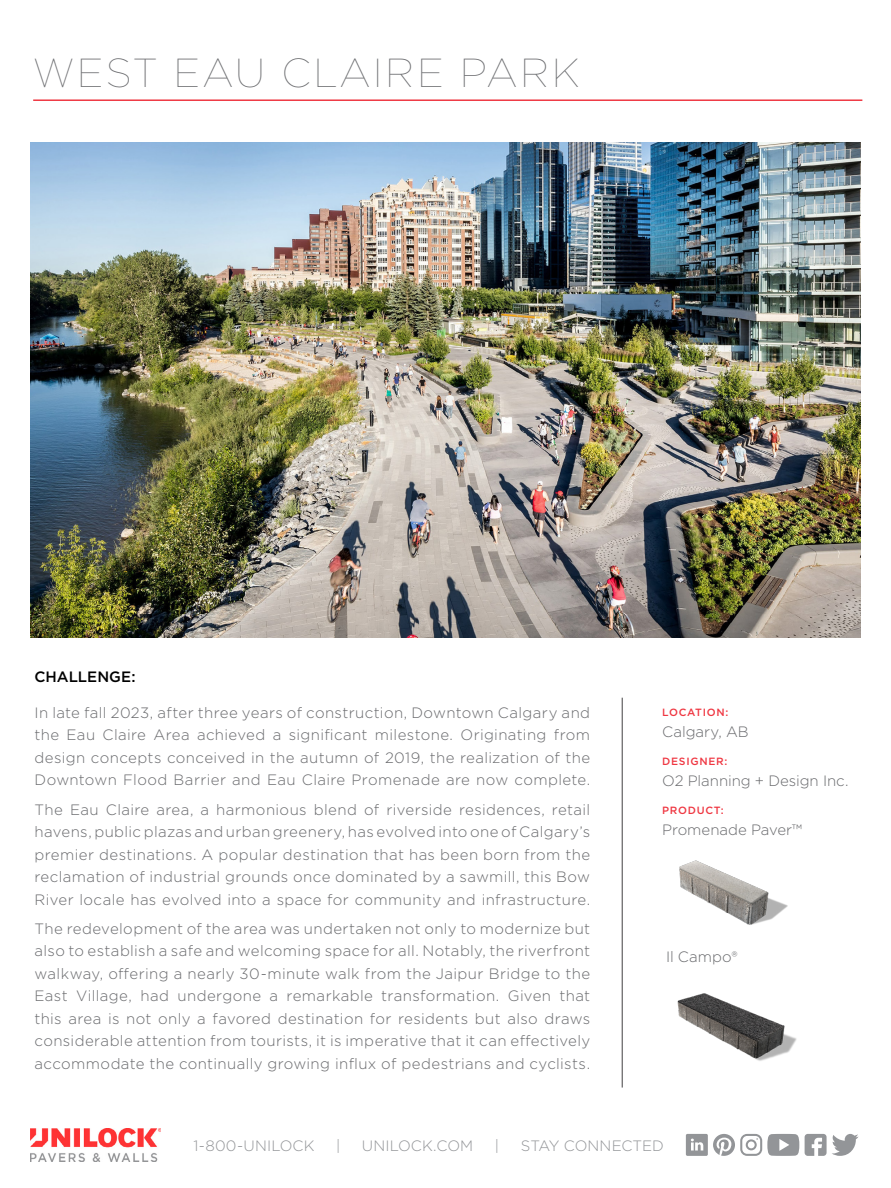
<style>
.page{position:relative;width:891px;height:1188px;background:#fff}
.page>*{position:absolute;margin:0;border:0;box-sizing:border-box;transform-origin:0 0}
.t1{font:100 40.5px "Gotham";letter-spacing:.06em;color:#6d6e71}
.t2{font:300 15px/22.5px "Gotham";letter-spacing:.02em;color:#696a6d;text-align:justify}
.t3{font:300 15px "Gotham";letter-spacing:.005em;color:#939598}
.t4{font:300 15px "Gotham";color:#696a6d}
.t5{font:300 15px "Gotham";letter-spacing:-.005em;color:#696a6d}
.t6{font:500 15px "Gotham";color:#000}
.t7{font:500 10.5px "Gotham";letter-spacing:.07em;color:#ef3742}
</style>
<div class="page">
<img style="left:31px;top:142px;width:829px;height:495px">
<img style="left:679px;top:860px;width:109px;height:65px">
<img style="left:677px;top:993px;width:120px;height:68px">
<hr style="left:622px;top:698px;width:1px;height:390px;background:#414042">
<img style="left:31px;top:1129px;width:129px;height:32px">
<svg style="left:686px;top:1134px;width:113px;height:22px"></svg>
<svg style="left:805px;top:1134px;width:54px;height:22px"></svg>
<hr style="left:33px;top:99px;width:829px;height:2px;background:#ef3742">
<h1 class="t1" style="left:33px;top:48px;width:549px">WEST EAU CLAIRE PARK</h1>
<p class="t6" style="left:35px;top:667px;width:103px">CHALLENGE:</p>
<p class="t2" style="left:35px;top:701px;width:557px">In late fall 2023, after three years of construction, Downtown Calgary and the Eau Claire Area achieved a significant milestone. Originating from design concepts conceived in the autumn of 2019, the realization of the Downtown Flood Barrier and Eau Claire Promenade are now complete.</p>
<p class="t2" style="left:35px;top:798px;width:557px">The Eau Claire area, a harmonious blend of riverside residences, retail havens, public plazas and urban greenery, has evolved into one of Calgary’s premier destinations. A popular destination that has been born from the reclamation of industrial grounds once dominated by a sawmill, this Bow River locale has evolved into a space for community and infrastructure.</p>
<p class="t2" style="left:35px;top:917px;width:557px">The redevelopment of the area was undertaken not only to modernize but also to establish a safe and welcoming space for all. Notably, the riverfront walkway, offering a nearly 30-minute walk from the Jaipur Bridge to the East Village, had undergone a remarkable transformation. Given that this area is not only a favored destination for residents but also draws considerable attention from tourists, it is imperative that it can effectively accommodate the continually growing influx of pedestrians and cyclists.</p>
<p class="t7" style="left:662px;top:706px;width:68px">LOCATION:</p>
<p class="t4" style="left:662px;top:723px;width:88px">Calgary, AB</p>
<p class="t7" style="left:662px;top:755px;width:67px">DESIGNER:</p>
<p class="t5" style="left:662px;top:771px;width:188px">O2 Planning + Design Inc.</p>
<p class="t7" style="left:662px;top:803px;width:63px">PRODUCT:</p>
<p class="t4" style="left:662px;top:820px;width:142px">Promenade Paver™</p>
<p class="t2" style="left:666px;top:945px;width:73px">Il Campo®</p>
<p class="t3" style="left:194px;top:1136px;width:122px">1-800-UNILOCK</p>
<p class="t3" style="left:336px;top:1136px;width:6px">|</p>
<p class="t3" style="left:362px;top:1136px;width:113px">UNILOCK.COM</p>
<p class="t3" style="left:495px;top:1136px;width:6px">|</p>
<p class="t3" style="left:521px;top:1136px;width:145px">STAY CONNECTED</p>
</div>
